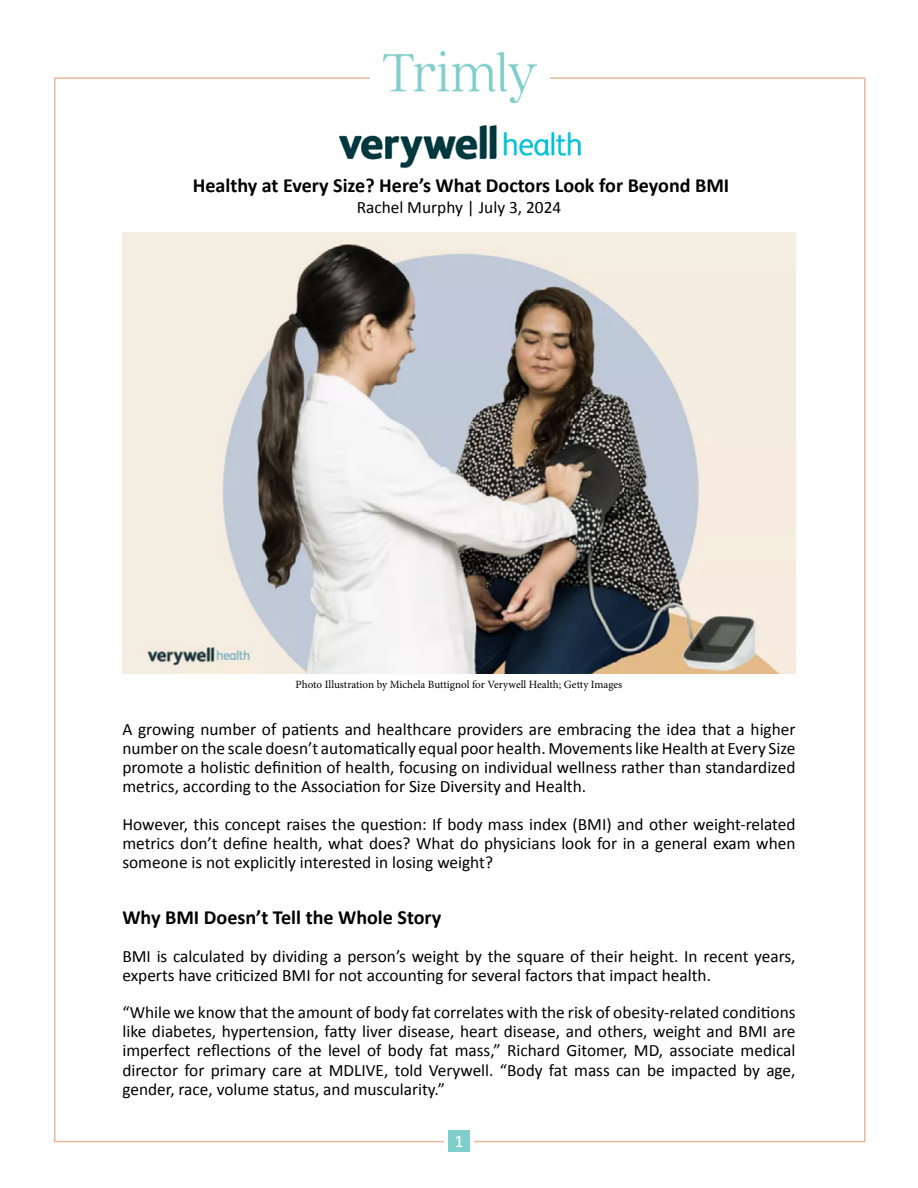
<style>
.page{position:relative;width:918px;height:1188px;background:#fff}
.page>*{position:absolute;margin:0;border:0;box-sizing:border-box;transform-origin:0 0}
.t1{font:700 20.1px "Calibri";color:#000}
.t2{font:18px "Calibri";color:#fff}
.t3{font:17.4px/19.2px "Calibri";color:#000;text-align:justify}
.t4{font:11.1px "Minion Pro";letter-spacing:-.005em;color:#000}
</style>
<div class="page">
<img style="left:384px;top:52px;width:153px;height:51px">
<div style="left:448px;top:1131px;width:22px;height:21px;background:#80ceca"></div>
<img style="left:122px;top:232px;width:674px;height:441px">
<img style="left:338px;top:124px;width:243px;height:45px">
<p class="t1" style="left:193px;top:172px;width:538px">Healthy at Every Size? Here’s What Doctors Look for Beyond BMI</p>
<p class="t3" style="left:357px;top:197px;width:206px">Rachel Murphy | July 3, 2024</p>
<p class="t4" style="left:296px;top:677px;width:328px">Photo Illustration by Michela Buttignol for Verywell Health; Getty Images</p>
<p class="t3" style="left:122px;top:719px;width:675px">A growing number of patients and healthcare providers are embracing the idea that a higher number on the scale doesn’t automatically equal poor health. Movements like Health at Every Size promote a holistic definition of health, focusing on individual wellness rather than standardized metrics, according to the Association for Size Diversity and Health.</p>
<p class="t3" style="left:122px;top:813px;width:675px">However, this concept raises the question: If body mass index (BMI) and other weight-related metrics don’t define health, what does? What do physicians look for in a general exam when someone is not explicitly interested in losing weight?</p>
<p class="t1" style="left:122px;top:905px;width:321px">Why BMI Doesn’t Tell the Whole Story</p>
<p class="t3" style="left:122px;top:945px;width:675px">BMI is calculated by dividing a person’s weight by the square of their height. In recent years, experts have criticized BMI for not accounting for several factors that impact health.</p>
<p class="t3" style="left:122px;top:1002px;width:675px">“While we know that the amount of body fat correlates with the risk of obesity-related conditions like diabetes, hypertension, fatty liver disease, heart disease, and others, weight and BMI are imperfect reflections of the level of body fat mass,” Richard Gitomer, MD, associate medical director for primary care at MDLIVE, told Verywell. “Body fat mass can be impacted by age, gender, race, volume status, and muscularity.”</p>
<p class="t2" style="left:454px;top:1130px;width:11px">1</p>
</div>
